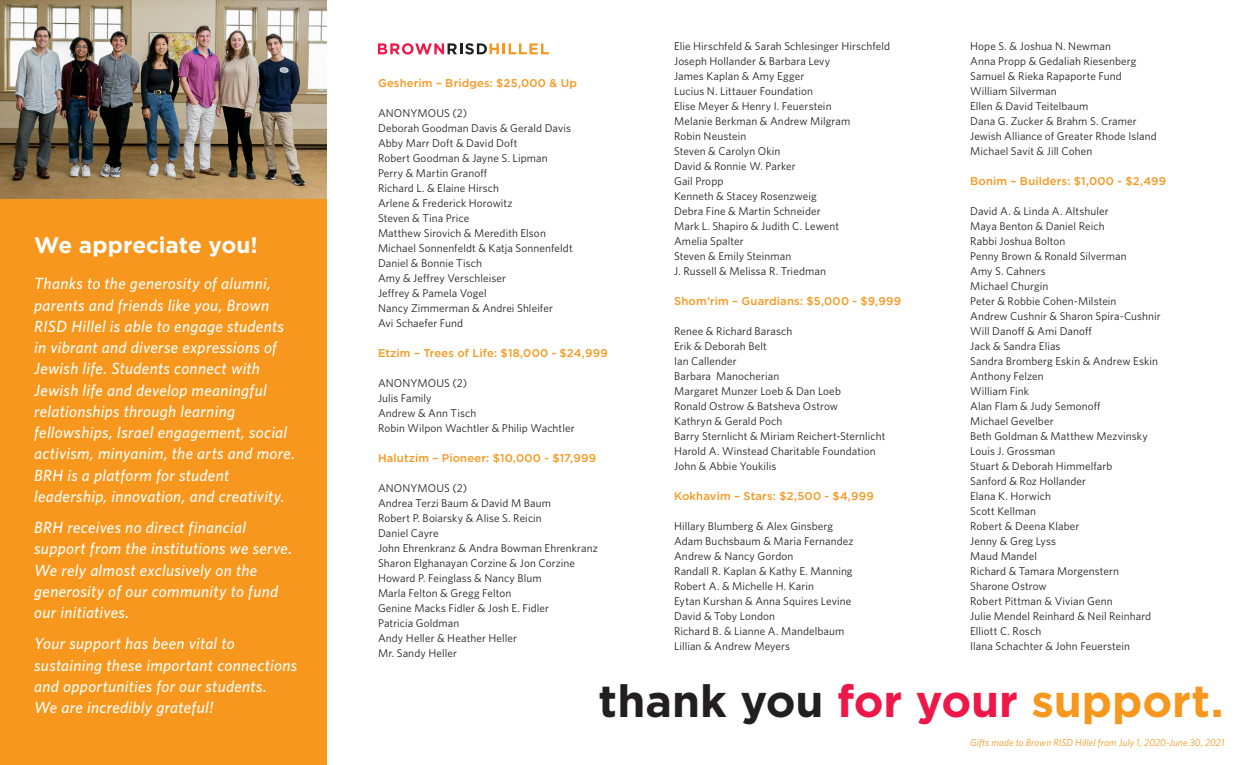
<style>
.page{position:relative;width:1260px;height:765px;background:#fff}
.page>*{position:absolute;margin:0;border:0;box-sizing:border-box;transform-origin:0 0}
.t1{font:700 45px "Gotham";letter-spacing:-.005em;color:#231f20}
.t2{font:700 22.5px "Gotham";color:#fff}
.t3{font:italic 500 16.25px/21.2px "Whitney";letter-spacing:.02em;color:#fff}
.t4{font:11.25px "Whitney";letter-spacing:.01em;color:#231f20}
.t5{font:500 11.25px "Gotham";letter-spacing:.015em;color:#f7971d}
.t6{font:italic 10px "Whitney";letter-spacing:.01em;color:#f7971d}
.s1{color:#ed1748}
.s2{color:#f7971d}
</style>
<div class="page">
<div style="left:0;top:0;width:327px;height:765px;background:#f7971d"></div>
<img style="left:0;top:0;width:327px;height:198px">
<svg style="left:378px;top:43px;width:171px;height:12px"></svg>
<p class="t2" style="left:34px;top:232px;width:225px">We appreciate you!</p>
<p class="t3" style="left:34px;top:273px;width:263px">Thanks to the generosity of alumni, parents and friends like you, Brown RISD Hillel is able to engage students in vibrant and diverse expressions of Jewish life. Students connect with Jewish life and develop meaningful relationships through learning fellowships, Israel engagement, social activism, minyanim, the arts and more.<br>BRH is a platform for student leadership, innovation, and creativity.</p>
<p class="t3" style="left:34px;top:517px;width:259px">BRH receives no direct financial support from the institutions we serve.<br>We rely almost exclusively on the generosity of our community to fund our initiatives.</p>
<p class="t3" style="left:34px;top:633px;width:264px">Your support has been vital to sustaining these important connections and opportunities for our students.<br>We are incredibly grateful!</p>
<p class="t5" style="left:378px;top:77px;width:200px">Gesherim – Bridges: $25,000 &amp; Up</p>
<p class="t4" style="left:378px;top:106px;width:91px">ANONYMOUS (2)</p>
<p class="t4" style="left:378px;top:121px;width:195px">Deborah Goodman Davis &amp; Gerald Davis</p>
<p class="t4" style="left:378px;top:136px;width:141px">Abby Marr Doft &amp; David Doft</p>
<p class="t4" style="left:378px;top:151px;width:171px">Robert Goodman &amp; Jayne S. Lipman</p>
<p class="t4" style="left:378px;top:166px;width:111px">Perry &amp; Martin Granoff</p>
<p class="t4" style="left:378px;top:181px;width:123px">Richard L. &amp; Elaine Hirsch</p>
<p class="t4" style="left:378px;top:196px;width:136px">Arlene &amp; Frederick Horowitz</p>
<p class="t4" style="left:378px;top:211px;width:93px">Steven &amp; Tina Price</p>
<p class="t4" style="left:378px;top:226px;width:169px">Matthew Sirovich &amp; Meredith Elson</p>
<p class="t4" style="left:378px;top:241px;width:196px">Michael Sonnenfeldt &amp; Katja Sonnenfeldt</p>
<p class="t4" style="left:378px;top:256px;width:105px">Daniel &amp; Bonnie Tisch</p>
<p class="t4" style="left:378px;top:271px;width:130px">Amy &amp; Jeffrey Verschleiser</p>
<p class="t4" style="left:378px;top:286px;width:110px">Jeffrey &amp; Pamela Vogel</p>
<p class="t4" style="left:378px;top:301px;width:176px">Nancy Zimmerman &amp; Andrei Shleifer</p>
<p class="t4" style="left:378px;top:316px;width:87px">Avi Schaefer Fund</p>
<p class="t5" style="left:378px;top:347px;width:231px">Etzim – Trees of Life: $18,000 - $24,999</p>
<p class="t4" style="left:378px;top:376px;width:91px">ANONYMOUS (2)</p>
<p class="t4" style="left:378px;top:391px;width:55px">Julis Family</p>
<p class="t4" style="left:378px;top:406px;width:100px">Andrew &amp; Ann Tisch</p>
<p class="t4" style="left:378px;top:421px;width:198px">Robin Wilpon Wachtler &amp; Philip Wachtler</p>
<p class="t5" style="left:378px;top:452px;width:220px">Halutzim – Pioneer: $10,000 - $17,999</p>
<p class="t4" style="left:378px;top:481px;width:91px">ANONYMOUS (2)</p>
<p class="t4" style="left:378px;top:496px;width:175px">Andrea Terzi Baum &amp; David M Baum</p>
<p class="t4" style="left:378px;top:511px;width:165px">Robert P. Boiarsky &amp; Alise S. Reicin</p>
<p class="t4" style="left:378px;top:526px;width:62px">Daniel Cayre</p>
<p class="t4" style="left:378px;top:541px;width:221px">John Ehrenkranz &amp; Andra Bowman Ehrenkranz</p>
<p class="t4" style="left:378px;top:556px;width:199px">Sharon Elghanayan Corzine &amp; Jon Corzine</p>
<p class="t4" style="left:378px;top:571px;width:165px">Howard P. Feinglass &amp; Nancy Blum</p>
<p class="t4" style="left:378px;top:586px;width:135px">Marla Felton &amp; Gregg Felton</p>
<p class="t4" style="left:378px;top:601px;width:173px">Genine Macks Fidler &amp; Josh E. Fidler</p>
<p class="t4" style="left:378px;top:616px;width:83px">Patricia Goldman</p>
<p class="t4" style="left:378px;top:631px;width:141px">Andy Heller &amp; Heather Heller</p>
<p class="t4" style="left:378px;top:646px;width:80px">Mr. Sandy Heller</p>
<p class="t4" style="left:674px;top:39px;width:218px">Elie Hirschfeld &amp; Sarah Schlesinger Hirschfeld</p>
<p class="t4" style="left:674px;top:54px;width:158px">Joseph Hollander &amp; Barbara Levy</p>
<p class="t4" style="left:674px;top:69px;width:132px">James Kaplan &amp; Amy Egger</p>
<p class="t4" style="left:674px;top:84px;width:140px">Lucius N. Littauer Foundation</p>
<p class="t4" style="left:674px;top:99px;width:159px">Elise Meyer &amp; Henry I. Feuerstein</p>
<p class="t4" style="left:674px;top:114px;width:178px">Melanie Berkman &amp; Andrew Milgram</p>
<p class="t4" style="left:674px;top:129px;width:74px">Robin Neustein</p>
<p class="t4" style="left:674px;top:144px;width:108px">Steven &amp; Carolyn Okin</p>
<p class="t4" style="left:674px;top:159px;width:123px">David &amp; Ronnie W. Parker</p>
<p class="t4" style="left:674px;top:174px;width:51px">Gail Propp</p>
<p class="t4" style="left:674px;top:189px;width:144px">Kenneth &amp; Stacey Rosenzweig</p>
<p class="t4" style="left:674px;top:204px;width:148px">Debra Fine &amp; Martin Schneider</p>
<p class="t4" style="left:674px;top:219px;width:167px">Mark L. Shapiro &amp; Judith C. Lewent</p>
<p class="t4" style="left:674px;top:234px;width:71px">Amelia Spalter</p>
<p class="t4" style="left:674px;top:249px;width:119px">Steven &amp; Emily Steinman</p>
<p class="t4" style="left:674px;top:264px;width:153px">J. Russell &amp; Melissa R. Triedman</p>
<p class="t5" style="left:674px;top:295px;width:229px">Shom’rim – Guardians: $5,000 - $9,999</p>
<p class="t4" style="left:674px;top:324px;width:120px">Renee &amp; Richard Barasch</p>
<p class="t4" style="left:674px;top:339px;width:94px">Erik &amp; Deborah Belt</p>
<p class="t4" style="left:674px;top:354px;width:64px">Ian Callender</p>
<p class="t4" style="left:674px;top:369px;width:107px">Barbara Manocherian</p>
<p class="t4" style="left:674px;top:384px;width:168px">Margaret Munzer Loeb &amp; Dan Loeb</p>
<p class="t4" style="left:674px;top:399px;width:165px">Ronald Ostrow &amp; Batsheva Ostrow</p>
<p class="t4" style="left:674px;top:414px;width:110px">Kathryn &amp; Gerald Poch</p>
<p class="t4" style="left:674px;top:429px;width:213px">Barry Sternlicht &amp; Miriam Reichert-Sternlicht</p>
<p class="t4" style="left:674px;top:444px;width:203px">Harold A. Winstead Charitable Foundation</p>
<p class="t4" style="left:674px;top:459px;width:104px">John &amp; Abbie Youkilis</p>
<p class="t5" style="left:674px;top:490px;width:201px">Kokhavim – Stars: $2,500 - $4,999</p>
<p class="t4" style="left:674px;top:519px;width:161px">Hillary Blumberg &amp; Alex Ginsberg</p>
<p class="t4" style="left:674px;top:534px;width:181px">Adam Buchsbaum &amp; Maria Fernandez</p>
<p class="t4" style="left:674px;top:549px;width:121px">Andrew &amp; Nancy Gordon</p>
<p class="t4" style="left:674px;top:564px;width:180px">Randall R. Kaplan &amp; Kathy E. Manning</p>
<p class="t4" style="left:674px;top:579px;width:141px">Robert A. &amp; Michelle H. Karin</p>
<p class="t4" style="left:674px;top:594px;width:179px">Eytan Kurshan &amp; Anna Squires Levine</p>
<p class="t4" style="left:674px;top:609px;width:103px">David &amp; Toby London</p>
<p class="t4" style="left:674px;top:624px;width:172px">Richard B. &amp; Lianne A. Mandelbaum</p>
<p class="t4" style="left:674px;top:639px;width:118px">Lillian &amp; Andrew Meyers</p>
<p class="t4" style="left:970px;top:39px;width:142px">Hope S. &amp; Joshua N. Newman</p>
<p class="t4" style="left:970px;top:54px;width:168px">Anna Propp &amp; Gedaliah Riesenberg</p>
<p class="t4" style="left:970px;top:69px;width:153px">Samuel &amp; Rieka Rapaporte Fund</p>
<p class="t4" style="left:970px;top:84px;width:88px">William Silverman</p>
<p class="t4" style="left:970px;top:99px;width:120px">Ellen &amp; David Teitelbaum</p>
<p class="t4" style="left:970px;top:114px;width:168px">Dana G. Zucker &amp; Brahm S. Cramer</p>
<p class="t4" style="left:970px;top:129px;width:188px">Jewish Alliance of Greater Rhode Island</p>
<p class="t4" style="left:970px;top:144px;width:124px">Michael Savit &amp; Jill Cohen</p>
<p class="t5" style="left:970px;top:175px;width:197px">Bonim – Builders: $1,000 - $2,499</p>
<p class="t4" style="left:970px;top:204px;width:140px">David A. &amp; Linda A. Altshuler</p>
<p class="t4" style="left:970px;top:219px;width:136px">Maya Benton &amp; Daniel Reich</p>
<p class="t4" style="left:970px;top:234px;width:97px">Rabbi Joshua Bolton</p>
<p class="t4" style="left:970px;top:249px;width:158px">Penny Brown &amp; Ronald Silverman</p>
<p class="t4" style="left:970px;top:264px;width:77px">Amy S. Cahners</p>
<p class="t4" style="left:970px;top:279px;width:80px">Michael Churgin</p>
<p class="t4" style="left:970px;top:294px;width:148px">Peter &amp; Robbie Cohen-Milstein</p>
<p class="t4" style="left:970px;top:309px;width:192px">Andrew Cushnir &amp; Sharon Spira-Cushnir</p>
<p class="t4" style="left:970px;top:324px;width:123px">Will Danoff &amp; Ami Danoff</p>
<p class="t4" style="left:970px;top:339px;width:92px">Jack &amp; Sandra Elias</p>
<p class="t4" style="left:970px;top:354px;width:189px">Sandra Bromberg Eskin &amp; Andrew Eskin</p>
<p class="t4" style="left:970px;top:369px;width:75px">Anthony Felzen</p>
<p class="t4" style="left:970px;top:384px;width:61px">William Fink</p>
<p class="t4" style="left:970px;top:399px;width:132px">Alan Flam &amp; Judy Semonoff</p>
<p class="t4" style="left:970px;top:414px;width:85px">Michael Gevelber</p>
<p class="t4" style="left:970px;top:429px;width:179px">Beth Goldman &amp; Matthew Mezvinsky</p>
<p class="t4" style="left:970px;top:444px;width:87px">Louis J. Grossman</p>
<p class="t4" style="left:970px;top:459px;width:144px">Stuart &amp; Deborah Himmelfarb</p>
<p class="t4" style="left:970px;top:474px;width:117px">Sanford &amp; Roz Hollander</p>
<p class="t4" style="left:970px;top:489px;width:82px">Elana K. Horwich</p>
<p class="t4" style="left:970px;top:504px;width:67px">Scott Kellman</p>
<p class="t4" style="left:970px;top:519px;width:111px">Robert &amp; Deena Klaber</p>
<p class="t4" style="left:970px;top:534px;width:87px">Jenny &amp; Greg Lyss</p>
<p class="t4" style="left:970px;top:549px;width:68px">Maud Mandel</p>
<p class="t4" style="left:970px;top:564px;width:150px">Richard &amp; Tamara Morgenstern</p>
<p class="t4" style="left:970px;top:579px;width:78px">Sharone Ostrow</p>
<p class="t4" style="left:970px;top:594px;width:144px">Robert Pittman &amp; Vivian Genn</p>
<p class="t4" style="left:970px;top:609px;width:183px">Julie Mendel Reinhard &amp; Neil Reinhard</p>
<p class="t4" style="left:970px;top:624px;width:73px">Elliott C. Rosch</p>
<p class="t4" style="left:970px;top:639px;width:161px">Ilana Schachter &amp; John Feuerstein</p>
<p class="t1" style="left:599px;top:675px;width:627px">thank you <span class="s1">for your</span> <span class="s2">support.</span></p>
<p class="t6" style="left:970px;top:735px;width:256px">Gifts made to Brown RISD Hillel from July 1, 2020-June 30, 2021</p>
</div>
